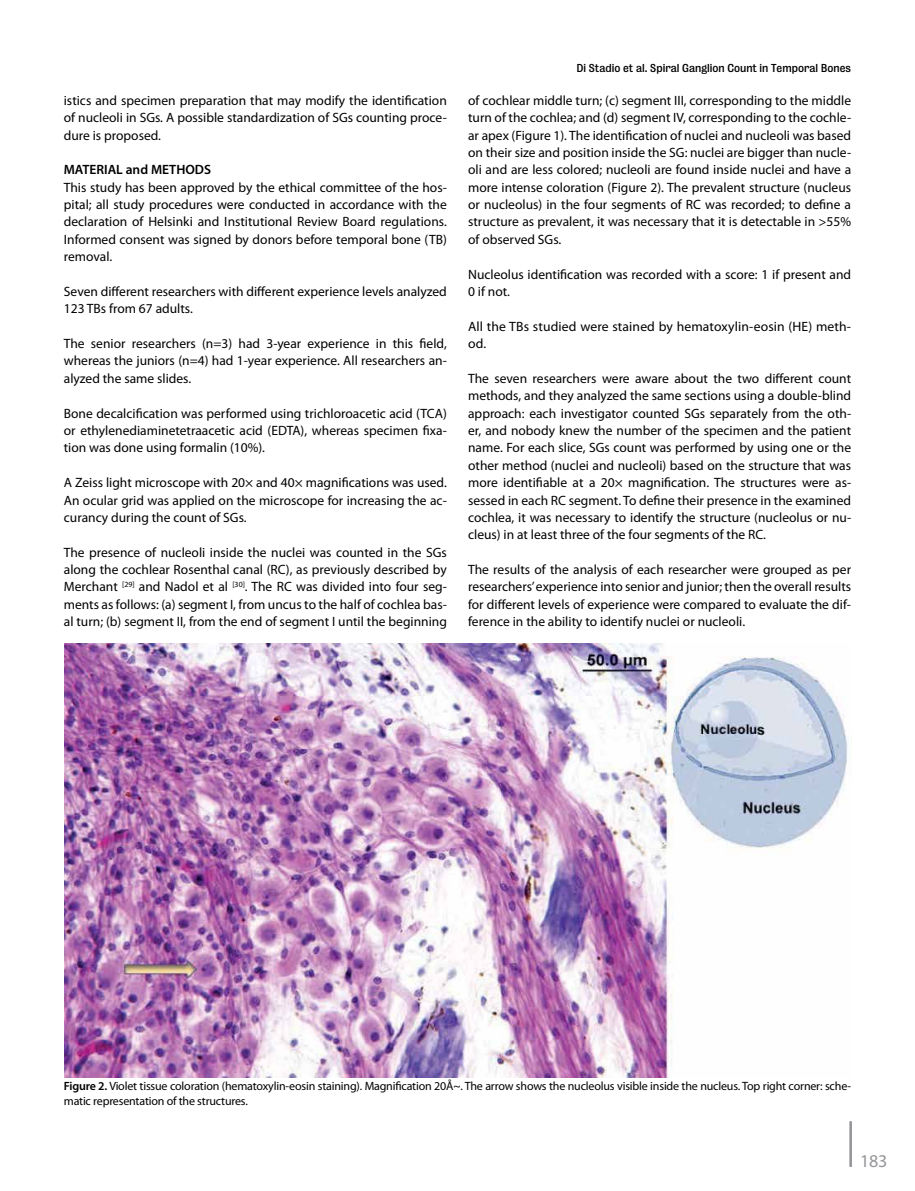
<style>
.page{position:relative;width:915px;height:1191px;background:#fff}
.page>*{position:absolute;margin:0;border:0;box-sizing:border-box;transform-origin:0 0}
.t1{font:18px "Myriad Pro";color:#939598}
.t2{font:13.5px/17.4px "Myriad Pro";color:#000;text-align:justify}
.t3{font:600 13.5px "Myriad Pro";color:#000}
.t4{font:12px/14.4px "Myriad Pro";letter-spacing:-.015em;color:#000}
.t5{font:10.5px "Bureau Grot Five Three";color:#000}
.s1{font-weight:600}
</style>
<div class="page">
<hr style="left:849px;top:1121px;width:2px;height:46px;background:#939598">
<img style="left:64px;top:643px;width:785px;height:434px">
<p class="t2" style="left:64px;top:91px;width:384px">istics and specimen preparation that may modify the identification of nucleoli in SGs. A possible standardization of SGs counting proce&shy;dure is proposed.</p>
<p class="t3" style="left:64px;top:161px;width:149px">MATERIAL and METHODS</p>
<p class="t2" style="left:64px;top:178px;width:384px">This study has been approved by the ethical committee of the hos&shy;pital; all study procedures were conducted in accordance with the declaration of Helsinki and Institutional Review Board regulations.<br>Informed consent was signed by donors before temporal bone (TB) removal.</p>
<p class="t2" style="left:64px;top:282px;width:384px">Seven different researchers with different experience levels analyzed<br>123 TBs from 67 adults.</p>
<p class="t2" style="left:64px;top:335px;width:384px">The senior researchers (n=3) had 3-year experience in this field, whereas the juniors (n=4) had 1-year experience. All researchers an&shy;alyzed the same slides.</p>
<p class="t2" style="left:64px;top:404px;width:384px">Bone decalcification was performed using trichloroacetic acid (TCA) or ethylenediaminetetraacetic acid (EDTA), whereas specimen fixa&shy;tion was done using formalin (10%).</p>
<p class="t2" style="left:64px;top:474px;width:384px">A Zeiss light microscope with 20× and 40× magnifications was used.<br>An ocular grid was applied on the microscope for increasing the ac&shy;curancy during the count of SGs.</p>
<p class="t2" style="left:64px;top:543px;width:384px">The presence of nucleoli inside the nuclei was counted in the SGs along the cochlear Rosenthal canal (RC), as previously described by Merchant <sup>[29]</sup> and Nadol et al <sup>[30]</sup>. The RC was divided into four seg&shy;ments as follows: (a) segment I, from uncus to the half of cochlea bas&shy;al turn; (b) segment II, from the end of segment I until the beginning</p>
<p class="t5" style="left:576px;top:62px;width:276px">Di Stadio et al. Spiral Ganglion Count in Temporal Bones</p>
<p class="t2" style="left:468px;top:91px;width:384px">of cochlear middle turn; (c) segment III, corresponding to the middle turn of the cochlea; and (d) segment IV, corresponding to the cochle&shy;ar apex (Figure 1). The identification of nuclei and nucleoli was based on their size and position inside the SG: nuclei are bigger than nucle&shy;oli and are less colored; nucleoli are found inside nuclei and have a more intense coloration (Figure 2). The prevalent structure (nucleus or nucleolus) in the four segments of RC was recorded; to define a structure as prevalent, it was necessary that it is detectable in &gt;55% of observed SGs.</p>
<p class="t2" style="left:468px;top:265px;width:384px">Nucleolus identification was recorded with a score: 1 if present and<br>0 if not.</p>
<p class="t2" style="left:468px;top:317px;width:384px">All the TBs studied were stained by hematoxylin-eosin (HE) meth&shy;od.</p>
<p class="t2" style="left:468px;top:369px;width:384px">The seven researchers were aware about the two different count methods, and they analyzed the same sections using a double-blind approach: each investigator counted SGs separately from the oth&shy;er, and nobody knew the number of the specimen and the patient name. For each slice, SGs count was performed by using one or the other method (nuclei and nucleoli) based on the structure that was more identifiable at a 20× magnification. The structures were as&shy;sessed in each RC segment. To define their presence in the examined cochlea, it was necessary to identify the structure (nucleolus or nu&shy;cleus) in at least three of the four segments of the RC.</p>
<p class="t2" style="left:468px;top:560px;width:384px">The results of the analysis of each researcher were grouped as per researchers’ experience into senior and junior; then the overall results for different levels of experience were compared to evaluate the dif&shy;ference in the ability to identify nuclei or nucleoli.</p>
<p class="t4" style="left:64px;top:1078px;width:788px"><span class="s1">Figure 2.</span> Violet tissue coloration (hematoxylin-eosin staining). Magnification 20Å~. The arrow shows the nucleolus visible inside the nucleus. Top right corner: sche&shy;matic representation of the structures.</p>
<h1 class="t1" style="left:859px;top:1149px;width:29px">183</h1>
</div>
